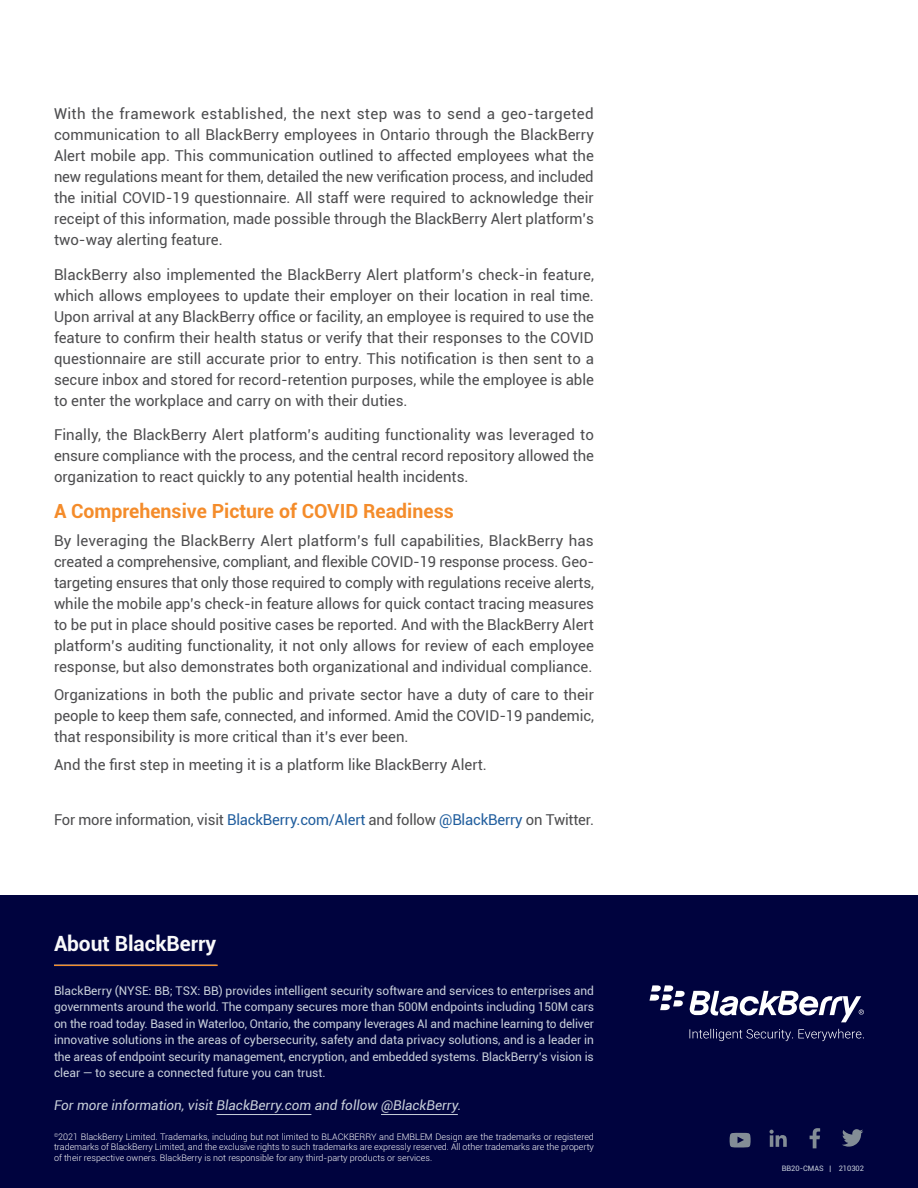
<style>
.page{position:relative;width:918px;height:1188px;background:#fff}
.page>*{position:absolute;margin:0;border:0;box-sizing:border-box;transform-origin:0 0}
.t1{font:700 21px "Roboto";letter-spacing:-.005em;color:#f9f9fa}
.t2{font:700 19.5px "Roboto";color:#f48c2b}
.t3{font:15px/21px "Roboto";color:#4d4d4f;text-align:justify}
.t4{font:italic 13.5px "Roboto";color:#c8cfda}
.t5{font:12px/16.5px "Roboto";color:#c8cfda;text-align:justify}
.t6{font:300 9px/10.5px "Roboto";color:#f9f9fa;text-align:justify}
.t7{font:7.5px "Roboto";color:#c8cfda}
.s1{color:#215e9e}
</style>
<div class="page">
<div style="left:0;top:895px;width:918px;height:293px;background:#00033e"></div>
<svg style="left:810px;top:1128px;width:10px;height:20px"></svg>
<svg style="left:842px;top:1129px;width:21px;height:18px"></svg>
<svg style="left:770px;top:1130px;width:17px;height:17px"></svg>
<svg style="left:729px;top:1133px;width:22px;height:15px"></svg>
<hr style="left:217px;top:1114px;width:94px;height:1px;background:#c8cfda">
<hr style="left:381px;top:1114px;width:77px;height:1px;background:#c8cfda">
<svg style="left:650px;top:985px;width:214px;height:37px"></svg>
<svg style="left:689px;top:1029px;width:175px;height:12px"></svg>
<hr style="left:54px;top:965px;width:164px;height:1px;background:#f48c2b">
<p class="t3" style="left:54px;top:103px;width:542px">With the framework established, the next step was to send a geo-targeted communication to all BlackBerry employees in Ontario through the BlackBerry Alert mobile app. This communication outlined to affected employees what the new regulations meant for them, detailed the new verification process, and included the initial COVID-19 questionnaire. All staff were required to acknowledge their receipt of this information, made possible through the BlackBerry Alert platform’s two-way alerting feature.</p>
<p class="t3" style="left:54px;top:263px;width:542px">BlackBerry also implemented the BlackBerry Alert platform’s check-in feature, which allows employees to update their employer on their location in real time.<br>Upon arrival at any BlackBerry office or facility, an employee is required to use the feature to confirm their health status or verify that their responses to the COVID questionnaire are still accurate prior to entry. This notification is then sent to a secure inbox and stored for record-retention purposes, while the employee is able to enter the workplace and carry on with their duties.</p>
<p class="t3" style="left:54px;top:424px;width:542px">Finally, the BlackBerry Alert platform’s auditing functionality was leveraged to ensure compliance with the process, and the central record repository allowed the organization to react quickly to any potential health incidents.</p>
<h2 class="t2" style="left:54px;top:498px;width:401px">A Comprehensive Picture of COVID Readiness</h2>
<p class="t3" style="left:54px;top:530px;width:542px">By leveraging the BlackBerry Alert platform’s full capabilities, BlackBerry has created a comprehensive, compliant, and flexible COVID-19 response process. Geo&shy;targeting ensures that only those required to comply with regulations receive alerts, while the mobile app’s check-in feature allows for quick contact tracing measures to be put in place should positive cases be reported. And with the BlackBerry Alert platform’s auditing functionality, it not only allows for review of each employee response, but also demonstrates both organizational and individual compliance.</p>
<p class="t3" style="left:54px;top:683px;width:542px">Organizations in both the public and private sector have a duty of care to their people to keep them safe, connected, and informed. Amid the COVID-19 pandemic, that responsibility is more critical than it’s ever been.</p>
<p class="t3" style="left:54px;top:753px;width:434px">And the first step in meeting it is a platform like BlackBerry Alert.</p>
<p class="t3" style="left:54px;top:809px;width:542px">For more information, visit <span class="s1">BlackBerry.com/Alert</span> and follow <span class="s1">@BlackBerry</span> on Twitter.</p>
<h1 class="t1" style="left:54px;top:929px;width:164px">About BlackBerry</h1>
<p class="t5" style="left:54px;top:982px;width:542px">BlackBerry (NYSE: BB; TSX: BB) provides intelligent security software and services to enterprises and governments around the world. The company secures more than 500M endpoints including 150M cars on the road today. Based in Waterloo, Ontario, the company leverages AI and machine learning to deliver innovative solutions in the areas of cybersecurity, safety and data privacy solutions, and is a leader in the areas of endpoint security management, encryption, and embedded systems. BlackBerry’s vision is clear — to secure a connected future you can trust.</p>
<p class="t4" style="left:54px;top:1096px;width:409px">For more information, visit BlackBerry.com and follow @BlackBerry.</p>
<p class="t6" style="left:54px;top:1131px;width:542px"><sup>©</sup>2021 BlackBerry Limited. Trademarks, including but not limited to BLACKBERRY and EMBLEM Design are the trademarks or registered trademarks of BlackBerry Limited, and the exclusive rights to such trademarks are expressly reserved. All other trademarks are the property of their respective owners. BlackBerry is not responsible for any third-party products or services.</p>
<p class="t7" style="left:782px;top:1163px;width:84px">BB20-CMAS | 210302</p>
</div>
